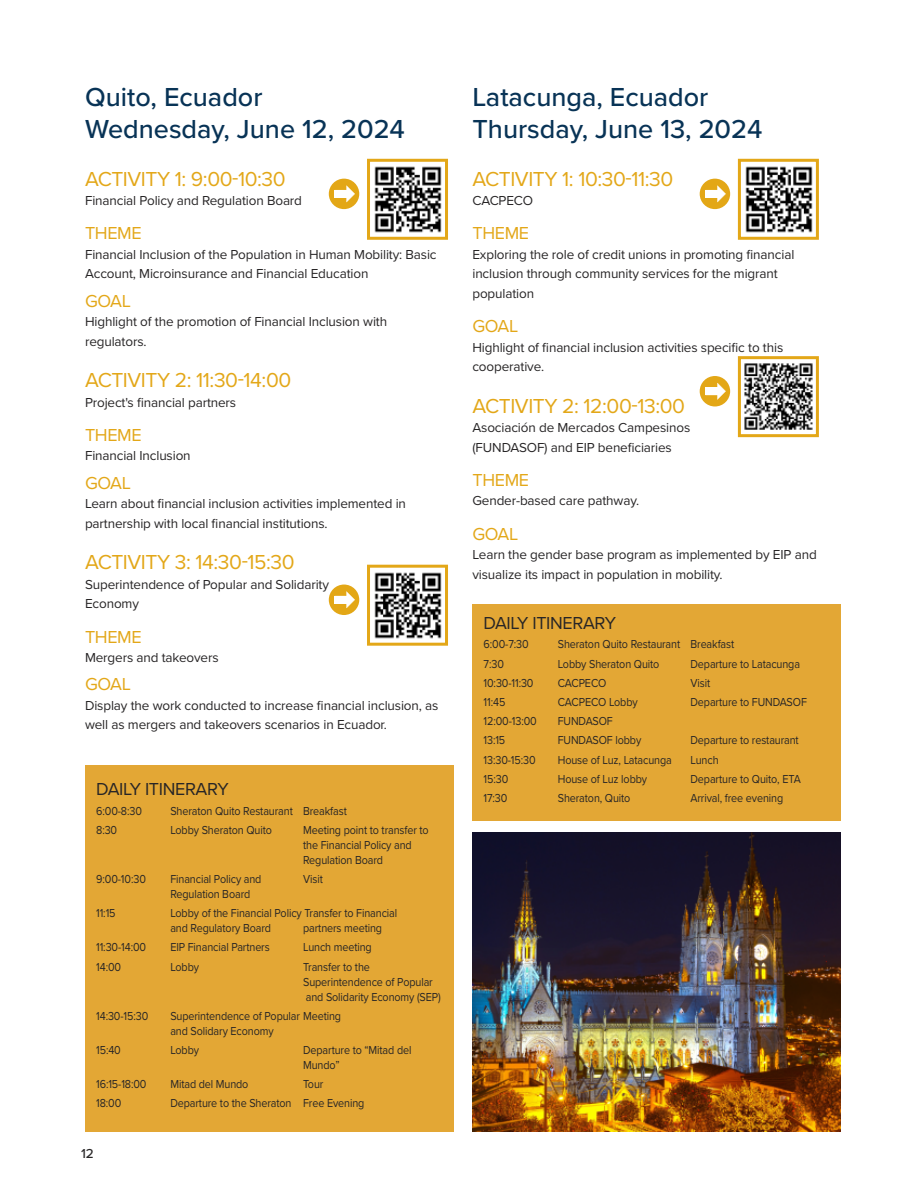
<style>
.page{position:relative;width:918px;height:1188px;background:#fff}
.page>*{position:absolute;margin:0;border:0;box-sizing:border-box;transform-origin:0 0}
.t1{font:500 27px "Proxima Nova";color:#083356}
.t2{font:21px "Proxima Nova";letter-spacing:-.02em;color:#e3a718}
.t3{font:18px "Proxima Nova";letter-spacing:-.02em;color:#e3a718}
.t4{font:18px "Proxima Nova";letter-spacing:-.02em;color:#272526}
.t5{font:13.5px/19.5px "Proxima Nova";letter-spacing:-.01em;color:#272526}
.t6{font:500 13.5px "Proxima Nova";color:#272526}
.t7{font:12px/15px "Proxima Nova";letter-spacing:-.01em;color:#272526;scale:.9 1}
</style>
<div class="page">
<img style="left:472px;top:832px;width:369px;height:299px">
<img style="left:744px;top:363px;width:69px;height:67px">
<div style="left:738px;top:356px;width:81px;height:81px;border:3px solid #e3a718"></div>
<div style="left:700px;top:376px;width:30px;height:30px;background:#e3a716;border-radius:50%"></div>
<svg style="left:705px;top:383px;width:21px;height:17px"></svg>
<img style="left:745px;top:166px;width:68px;height:67px">
<div style="left:738px;top:159px;width:81px;height:81px;border:3px solid #e3a718"></div>
<div style="left:700px;top:179px;width:30px;height:30px;background:#e3a716;border-radius:50%"></div>
<svg style="left:705px;top:185px;width:21px;height:17px"></svg>
<img style="left:374px;top:166px;width:68px;height:67px">
<div style="left:367px;top:159px;width:81px;height:81px;border:3px solid #e3a718"></div>
<div style="left:329px;top:179px;width:30px;height:30px;background:#e3a716;border-radius:50%"></div>
<svg style="left:335px;top:185px;width:20px;height:17px"></svg>
<img style="left:374px;top:572px;width:68px;height:67px">
<div style="left:367px;top:565px;width:81px;height:81px;border:3px solid #e3a718"></div>
<div style="left:329px;top:585px;width:30px;height:30px;background:#e3a716;border-radius:50%"></div>
<svg style="left:335px;top:591px;width:20px;height:17px"></svg>
<div style="left:85px;top:765px;width:368px;height:366px;background:#e3a735"></div>
<div style="left:472px;top:604px;width:369px;height:217px;background:#e3a735"></div>
<p class="t1" style="left:85px;top:87px;width:179px">Quito, Ecuador</p>
<p class="t1" style="left:85px;top:119px;width:321px">Wednesday, June 12, 2024</p>
<p class="t2" style="left:85px;top:172px;width:202px">ACTIVITY 1: 9:00-10:30</p>
<p class="t5" style="left:85px;top:192px;width:219px">Financial Policy and Regulation Board</p>
<p class="t3" style="left:85px;top:227px;width:58px">THEME</p>
<p class="t5" style="left:85px;top:246px;width:353px">Financial Inclusion of the Population in Human Mobility: Basic<br>Account, Microinsurance and Financial Education</p>
<p class="t3" style="left:85px;top:295px;width:47px">GOAL</p>
<p class="t5" style="left:85px;top:313px;width:304px">Highlight of the promotion of Financial Inclusion with regulators.</p>
<p class="t2" style="left:85px;top:373px;width:208px">ACTIVITY 2: 11:30-14:00</p>
<p class="t5" style="left:85px;top:394px;width:153px">Project's financial partners</p>
<p class="t3" style="left:85px;top:429px;width:58px">THEME</p>
<p class="t5" style="left:85px;top:448px;width:107px">Financial Inclusion</p>
<p class="t3" style="left:85px;top:477px;width:47px">GOAL</p>
<p class="t5" style="left:85px;top:495px;width:322px">Learn about financial inclusion activities implemented in partnership with local financial institutions.</p>
<p class="t2" style="left:85px;top:555px;width:211px">ACTIVITY 3: 14:30-15:30</p>
<p class="t5" style="left:85px;top:576px;width:246px">Superintendence of Popular and Solidarity<br>Economy</p>
<p class="t3" style="left:85px;top:631px;width:58px">THEME</p>
<p class="t5" style="left:85px;top:649px;width:135px">Mergers and takeovers</p>
<p class="t3" style="left:85px;top:678px;width:47px">GOAL</p>
<p class="t5" style="left:85px;top:697px;width:355px">Display the work conducted to increase financial inclusion, as well as mergers and takeovers scenarios in Ecuador.</p>
<p class="t4" style="left:96px;top:783px;width:134px">DAILY ITINERARY</p>
<p class="t7" style="left:96px;top:804px;width:52px">6:00-8:30</p>
<p class="t7" style="left:170px;top:804px;width:198px">Sheraton Quito Restaurant Breakfast</p>
<p class="t7" style="left:96px;top:823px;width:25px">8:30</p>
<p class="t7" style="left:170px;top:823px;width:114px">Lobby Sheraton Quito</p>
<p class="t7" style="left:303px;top:823px;width:141px">Meeting point to transfer to the Financial Policy and<br>Regulation Board</p>
<p class="t7" style="left:96px;top:873px;width:57px">9:00-10:30</p>
<p class="t7" style="left:170px;top:873px;width:103px">Financial Policy and</p>
<p class="t7" style="left:303px;top:873px;width:23px">Visit</p>
<p class="t7" style="left:170px;top:888px;width:90px">Regulation Board</p>
<p class="t7" style="left:96px;top:907px;width:23px">11:15</p>
<p class="t7" style="left:170px;top:907px;width:254px">Lobby of the Financial Policy Transfer to Financial and Regulatory Board</p>
<p class="t7" style="left:303px;top:922px;width:89px">partners meeting</p>
<p class="t7" style="left:96px;top:941px;width:57px">11:30-14:00</p>
<p class="t7" style="left:170px;top:941px;width:112px">EIP Financial Partners</p>
<p class="t7" style="left:303px;top:941px;width:78px">Lunch meeting</p>
<p class="t7" style="left:96px;top:960px;width:29px">14:00</p>
<p class="t7" style="left:170px;top:960px;width:33px">Lobby</p>
<p class="t7" style="left:303px;top:960px;width:154px">Transfer to the<br>Superintendence of Popular and Solidarity Economy (SEP)</p>
<p class="t7" style="left:96px;top:1009px;width:59px">14:30-15:30</p>
<p class="t7" style="left:170px;top:1009px;width:191px">Superintendence of Popular Meeting and Solidary Economy</p>
<p class="t7" style="left:96px;top:1044px;width:29px">15:40</p>
<p class="t7" style="left:170px;top:1044px;width:33px">Lobby</p>
<p class="t7" style="left:303px;top:1044px;width:122px">Departure to “Mitad del<br>Mundo”</p>
<p class="t7" style="left:96px;top:1078px;width:57px">16:15-18:00</p>
<p class="t7" style="left:170px;top:1078px;width:88px">Mitad del Mundo</p>
<p class="t7" style="left:303px;top:1078px;width:24px">Tour</p>
<p class="t7" style="left:96px;top:1097px;width:30px">18:00</p>
<p class="t7" style="left:170px;top:1097px;width:217px">Departure to the Sheraton Free Evening</p>
<p class="t6" style="left:81px;top:1149px;width:14px">12</p>
<p class="t1" style="left:472px;top:87px;width:237px">Latacunga, Ecuador</p>
<p class="t1" style="left:472px;top:119px;width:292px">Thursday, June 13, 2024</p>
<p class="t2" style="left:472px;top:172px;width:202px">ACTIVITY 1: 10:30-11:30</p>
<p class="t5" style="left:472px;top:192px;width:62px">CACPECO</p>
<p class="t3" style="left:472px;top:227px;width:58px">THEME</p>
<p class="t5" style="left:472px;top:246px;width:323px">Exploring the role of credit unions in promoting financial inclusion through community services for the migrant population</p>
<p class="t3" style="left:472px;top:320px;width:47px">GOAL</p>
<p class="t5" style="left:472px;top:339px;width:312px">Highlight of financial inclusion activities specific to this cooperative.</p>
<p class="t2" style="left:472px;top:399px;width:214px">ACTIVITY 2: 12:00-13:00</p>
<p class="t5" style="left:472px;top:419px;width:219px">Asociación de Mercados Campesinos (FUNDASOF) and EIP beneficiaries</p>
<p class="t3" style="left:472px;top:474px;width:58px">THEME</p>
<p class="t5" style="left:472px;top:493px;width:168px">Gender-based care pathway.</p>
<p class="t3" style="left:472px;top:528px;width:47px">GOAL</p>
<p class="t5" style="left:472px;top:546px;width:346px">Learn the gender base program as implemented by EIP and visualize its impact in population in mobility.</p>
<p class="t4" style="left:484px;top:617px;width:134px">DAILY ITINERARY</p>
<p class="t7" style="left:484px;top:638px;width:52px">6:00-7:30</p>
<p class="t7" style="left:558px;top:638px;width:198px">Sheraton Quito Restaurant Breakfast</p>
<p class="t7" style="left:484px;top:657px;width:24px">7:30</p>
<p class="t7" style="left:558px;top:657px;width:114px">Lobby Sheraton Quito</p>
<p class="t7" style="left:691px;top:657px;width:123px">Departure to Latacunga</p>
<p class="t7" style="left:484px;top:677px;width:57px">10:30-11:30</p>
<p class="t7" style="left:558px;top:677px;width:56px">CACPECO</p>
<p class="t7" style="left:691px;top:677px;width:23px">Visit</p>
<p class="t7" style="left:484px;top:696px;width:26px">11:45</p>
<p class="t7" style="left:558px;top:696px;width:90px">CACPECO Lobby</p>
<p class="t7" style="left:691px;top:696px;width:131px">Departure to FUNDASOF</p>
<p class="t7" style="left:484px;top:715px;width:61px">12:00-13:00</p>
<p class="t7" style="left:558px;top:715px;width:63px">FUNDASOF</p>
<p class="t7" style="left:484px;top:734px;width:26px">13:15</p>
<p class="t7" style="left:558px;top:734px;width:94px">FUNDASOF lobby</p>
<p class="t7" style="left:691px;top:734px;width:122px">Departure to restaurant</p>
<p class="t7" style="left:484px;top:753px;width:59px">13:30-15:30</p>
<p class="t7" style="left:558px;top:753px;width:128px">House of Luz, Latacunga</p>
<p class="t7" style="left:691px;top:753px;width:33px">Lunch</p>
<p class="t7" style="left:484px;top:773px;width:29px">15:30</p>
<p class="t7" style="left:558px;top:773px;width:101px">House of Luz lobby</p>
<p class="t7" style="left:691px;top:773px;width:124px">Departure to Quito, ETA</p>
<p class="t7" style="left:484px;top:792px;width:28px">17:30</p>
<p class="t7" style="left:558px;top:792px;width:82px">Sheraton, Quito</p>
<p class="t7" style="left:691px;top:792px;width:105px">Arrival, free evening</p>
</div>
